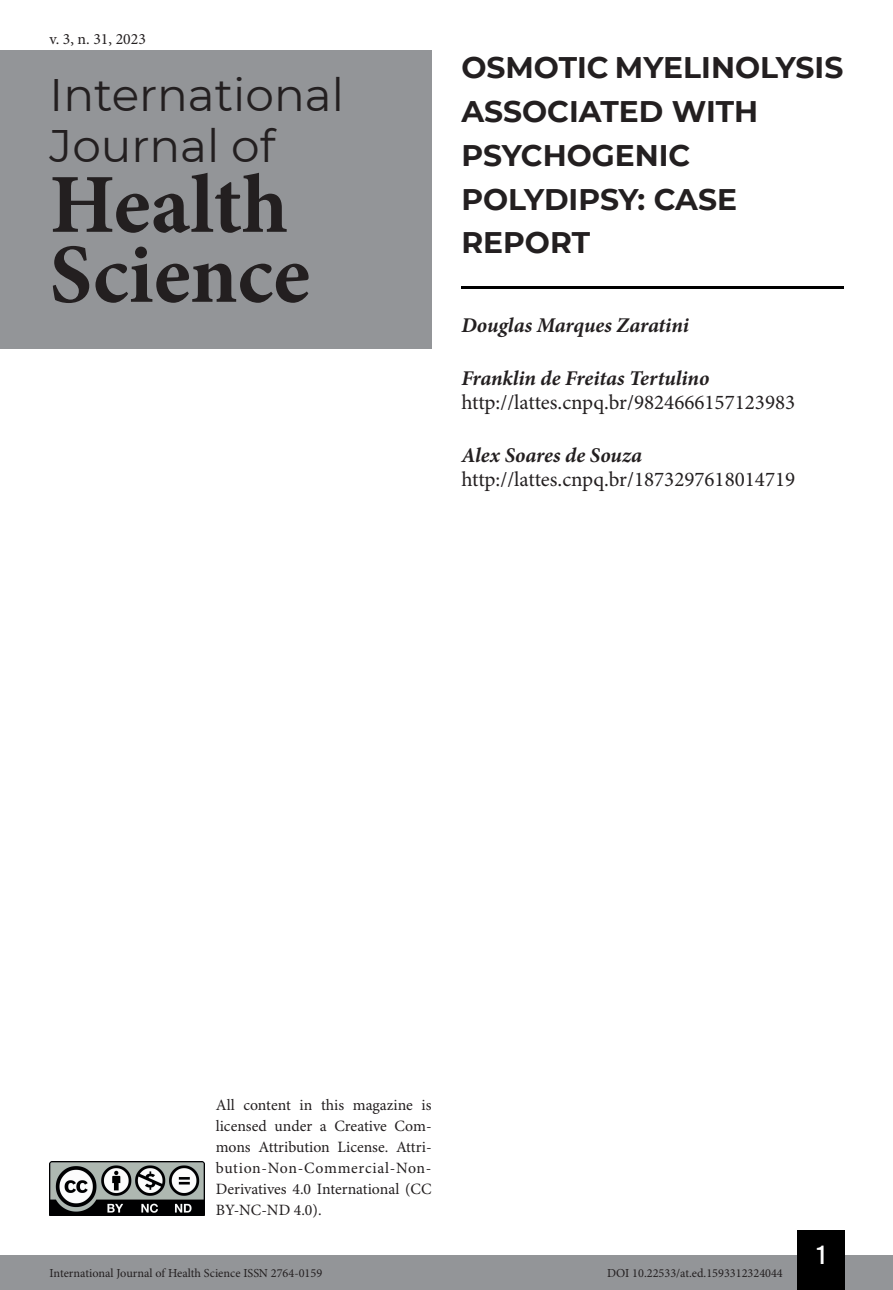
<style>
.page{position:relative;width:893px;height:1290px;background:#fff}
.page>*{position:absolute;margin:0;border:0;box-sizing:border-box;transform-origin:0 0}
.t1{font:700 84px/70px "Minion Pro";color:#231f20}
.t2{font:45.5px/50.8px "Montserrat";color:#231f20}
.t3{font:700 29.75px/43.8px "Montserrat";color:#231f20}
.t4{font:26.25px "Bebas Kai";color:#fff}
.t5{font:21px "Minion Pro";color:#231f20}
.t6{font:italic 700 21px "Minion Pro";letter-spacing:-.005em;color:#231f20}
.t7{font:15.75px/21px "Minion Pro";color:#231f20;text-align:justify}
.t8{font:12.25px "Minion Pro";color:#231f20}
</style>
<div class="page">
<div style="left:0;top:1255px;width:893px;height:35px;background:#939598"></div>
<div style="left:797px;top:1230px;width:48px;height:60px;background:#000"></div>
<img style="left:50px;top:1161px;width:154px;height:54px">
<div style="left:0;top:50px;width:432px;height:298px;background:#939598"></div>
<hr style="left:461px;top:286px;width:382px;height:2px;background:#000">
<p class="t7" style="left:50px;top:29px;width:98px">v. 3, n. 31, 2023</p>
<h2 class="t2" style="left:50px;top:68px;width:296px">International<br>Journal of</h2>
<h1 class="t1" style="left:50px;top:169px;width:262px">Health<br>Science</h1>
<h3 class="t3" style="left:461px;top:44px;width:383px">OSMOTIC MYELINOLYSIS<br>ASSOCIATED WITH<br>PSYCHOGENIC<br>POLYDIPSY: CASE<br>REPORT</h3>
<h3 class="t6" style="left:461px;top:310px;width:229px">Douglas Marques Zaratini</h3>
<h3 class="t6" style="left:461px;top:363px;width:249px">Franklin de Freitas Tertulino</h3>
<h3 class="t5" style="left:461px;top:390px;width:335px">http://lattes.cnpq.br/9824666157123983</h3>
<h3 class="t6" style="left:461px;top:440px;width:182px">Alex Soares de Souza</h3>
<h3 class="t5" style="left:461px;top:467px;width:335px">http://lattes.cnpq.br/1873297618014719</h3>
<p class="t7" style="left:216px;top:1095px;width:217px">All content in this magazine is licensed under a Creative Com&shy;mons Attribution License. Attri&shy;bution-Non-Commercial-Non-Derivatives 4.0 International (CC BY-NC-ND 4.0).</p>
<h3 class="t4" style="left:817px;top:1241px;width:10px">1</h3>
<p class="t8" style="left:50px;top:1266px;width:274px">International Journal of Health Science ISSN 2764-0159</p>
<p class="t8" style="left:607px;top:1266px;width:177px">DOI 10.22533/at.ed.1593312324044</p>
</div>
